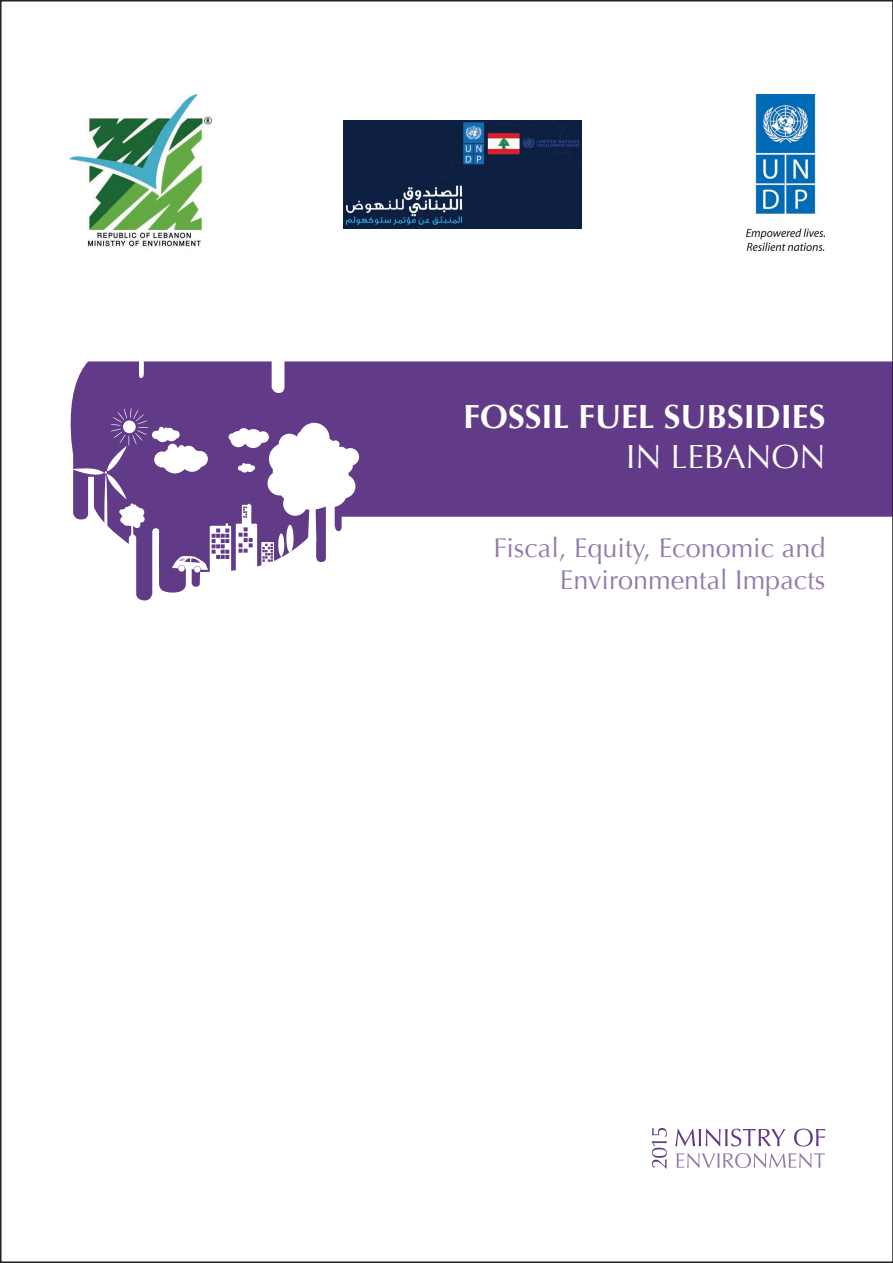
<style>
.page{position:relative;width:893px;height:1263px;background:#fff}
.page>*{position:absolute;margin:0;border:0;box-sizing:border-box;transform-origin:0 0}
.t1{font:700 33.3px "Optima";color:#fff}
.t2{font:33.3px "Optima";color:#fff}
.t3{font:27px/32.4px "Optima";color:#927aad;text-align:right}
</style>
<div class="page">
<svg style="left:70px;top:361px;width:819px;height:239px;fill:#613b88"></svg>
<svg style="left:72px;top:407px;width:287px;height:166px"></svg>
<svg style="left:676px;top:1153px;width:148px;height:15px"></svg>
<svg style="left:675px;top:1128px;width:110px;height:18px"></svg>
<svg style="left:794px;top:1128px;width:31px;height:18px"></svg>
<svg style="left:651px;top:1128px;width:15px;height:41px"></svg>
<img style="left:69px;top:94px;width:143px;height:153px">
<img style="left:746px;top:94px;width:78px;height:156px">
<img style="left:344px;top:120px;width:237px;height:109px">
<p class="t1" style="left:463px;top:397px;width:363px">FOSSIL FUEL SUBSIDIES</p>
<p class="t2" style="left:626px;top:437px;width:201px">IN LEBANON</p>
<p class="t3" style="left:493px;top:532px;width:333px">Fiscal, Equity, Economic and<br>Environmental Impacts</p>
</div>
